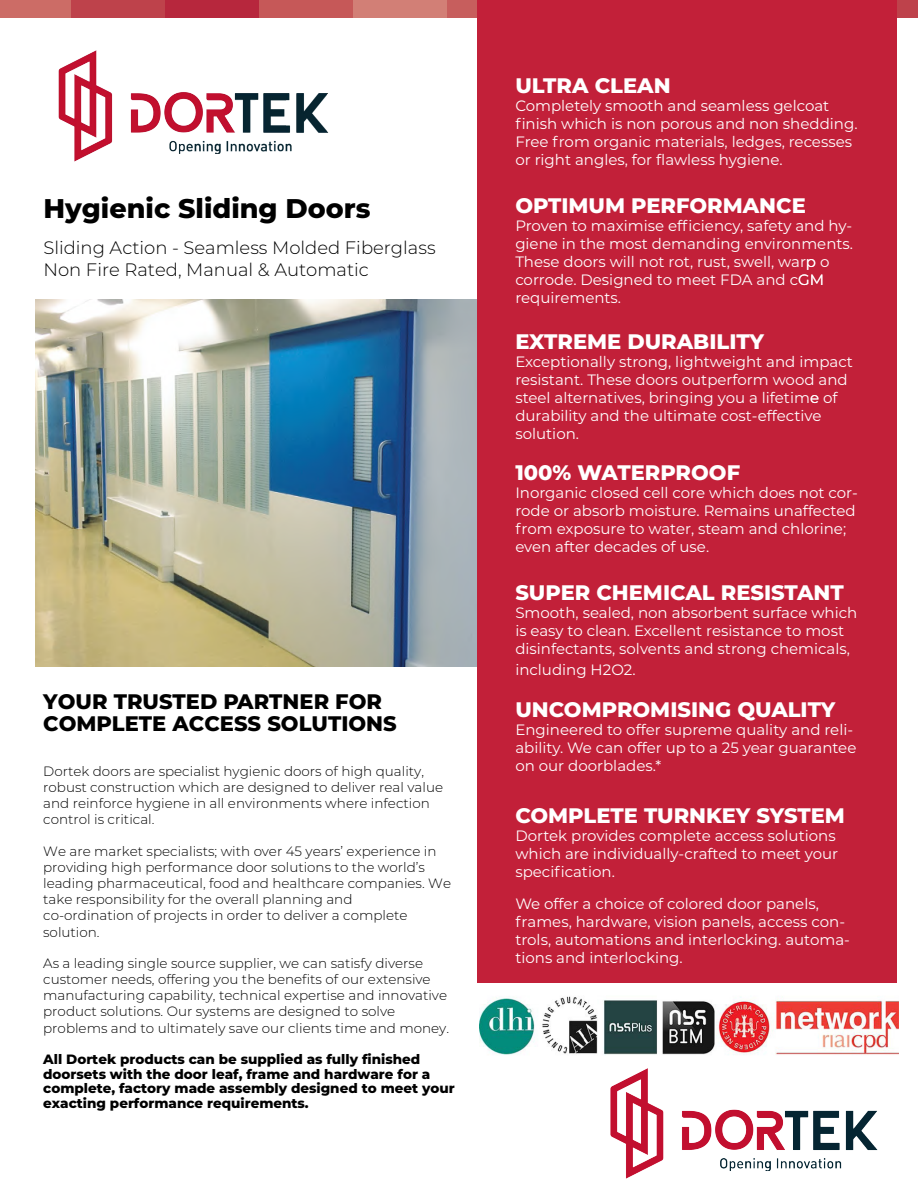
<style>
.page{position:relative;width:918px;height:1188px;background:#fff}
.page>*{position:absolute;margin:0;border:0;box-sizing:border-box;transform-origin:0 0}
.t1{font:800 27px "Montserrat";color:#000}
.t2{font:800 21px "Montserrat";color:#fff}
.t3{font:800 21px/22px "Montserrat";color:#000}
.t4{font:300 18px/21.5px "Montserrat";color:#000}
.t5{font:15px/18px "Montserrat";color:#fff}
.t6{font:300 13.5px/16.2px "Montserrat";color:#000}
.t7{font:800 13.5px/14.9px "Montserrat";color:#000}
</style>
<div class="page">
<div style="left:823px;top:0;width:95px;height:18px;background:#be424b"></div>
<div style="left:447px;top:0;width:94px;height:18px;background:#c75e5d"></div>
<div style="left:353px;top:0;width:94px;height:18px;background:#d27f76"></div>
<div style="left:259px;top:0;width:94px;height:18px;background:#c65858"></div>
<div style="left:165px;top:0;width:94px;height:18px;background:#b7273d"></div>
<div style="left:70px;top:0;width:95px;height:18px;background:#be424b"></div>
<div style="left:0;top:0;width:70px;height:18px;background:#cc6c66"></div>
<img style="left:35px;top:300px;width:442px;height:366px">
<div style="left:478px;top:0;width:419px;height:983px;background:#c22039"></div>
<img style="left:610px;top:1068px;width:268px;height:111px">
<img style="left:479px;top:996px;width:419px;height:59px">
<img style="left:58px;top:50px;width:271px;height:112px">
<h1 class="t1" style="left:43px;top:189px;width:329px">Hygienic Sliding Doors</h1>
<p class="t4" style="left:43px;top:237px;width:394px">Sliding Action - Seamless Molded Fiberglass<br>Non Fire Rated, Manual &amp; Automatic</p>
<h2 class="t3" style="left:43px;top:690px;width:355px">YOUR TRUSTED PARTNER FOR<br>COMPLETE ACCESS SOLUTIONS</h2>
<p class="t6" style="left:43px;top:762px;width:401px">Dortek doors are specialist hygienic doors of high quality, robust construction which are designed to deliver real value and reinforce hygiene in all environments where infection control is critical.</p>
<p class="t6" style="left:43px;top:842px;width:409px">We are market specialists; with over 45 years’ experience in providing high performance door solutions to the world’s leading pharmaceutical, food and healthcare companies. We take responsibility for the overall planning and<br>co-ordination of projects in order to deliver a complete solution.</p>
<p class="t6" style="left:43px;top:954px;width:407px">As a leading single source supplier, we can satisfy diverse customer needs, offering you the benefits of our extensive manufacturing capability, technical expertise and innovative product solutions. Our systems are designed to solve problems and to ultimately save our clients time and money.</p>
<p class="t7" style="left:43px;top:1051px;width:413px">All Dortek products can be supplied as fully finished doorsets with the door leaf, frame and hardware for a complete, factory made assembly designed to meet your exacting performance requirements.</p>
<h2 class="t2" style="left:515px;top:70px;width:157px">ULTRA CLEAN</h2>
<p class="t5" style="left:515px;top:96px;width:344px">Completely smooth and seamless gelcoat finish which is non porous and non shedding.<br>Free from organic materials, ledges, recesses or right angles, for flawless hygiene.</p>
<h2 class="t2" style="left:515px;top:190px;width:292px">OPTIMUM PERFORMANCE</h2>
<p class="t5" style="left:515px;top:216px;width:339px">Proven to maximise efficiency, safety and hy&shy;giene in the most demanding environments.<br>These doors will not rot, rust, swell, warp o corrode. Designed to meet FDA and cGM requirements.</p>
<h2 class="t2" style="left:515px;top:327px;width:250px">EXTREME DURABILITY</h2>
<p class="t5" style="left:515px;top:353px;width:339px">Exceptionally strong, lightweight and impact resistant. These doors outperform wood and steel alternatives, bringing you a lifetime of durability and the ultimate cost-effective solution.</p>
<h2 class="t2" style="left:515px;top:457px;width:226px">100% WATERPROOF</h2>
<p class="t5" style="left:515px;top:483px;width:344px">Inorganic closed cell core which does not cor&shy;rode or absorb moisture. Remains unaffected from exposure to water, steam and chlorine; even after decades of use.</p>
<h2 class="t2" style="left:515px;top:577px;width:330px">SUPER CHEMICAL RESISTANT</h2>
<p class="t5" style="left:515px;top:603px;width:343px">Smooth, sealed, non absorbent surface which is easy to clean. Excellent resistance to most disinfectants, solvents and strong chemicals,</p>
<p class="t5" style="left:515px;top:661px;width:122px">including H2O2.</p>
<h2 class="t2" style="left:515px;top:695px;width:321px">UNCOMPROMISING QUALITY</h2>
<p class="t5" style="left:515px;top:721px;width:343px">Engineered to offer supreme quality and reli&shy;ability. We can offer up to a 25 year guarantee on our doorblades.*</p>
<h2 class="t2" style="left:515px;top:800px;width:331px">COMPLETE TURNKEY SYSTEM</h2>
<p class="t5" style="left:515px;top:826px;width:324px">Dortek provides complete access solutions which are individually-crafted to meet your specification.</p>
<p class="t5" style="left:515px;top:894px;width:336px">We offer a choice of colored door panels, frames, hardware, vision panels, access con&shy;trols, automations and interlocking. automa&shy;tions and interlocking.</p>
</div>
